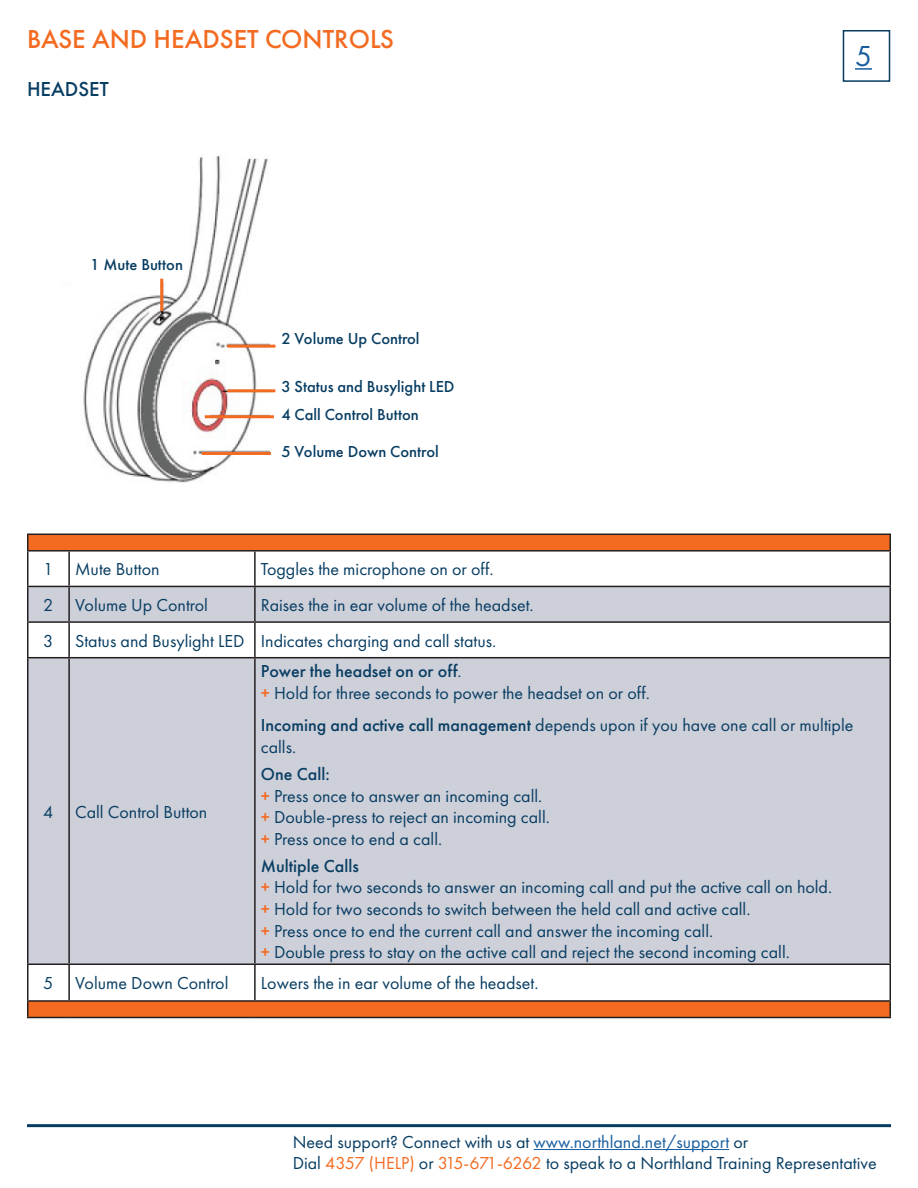
<style>
.page{position:relative;width:918px;height:1188px;background:#fff}
.page>*{position:absolute;margin:0;border:0;box-sizing:border-box;transform-origin:0 0}
.t1{font:30px "Futura PT";color:#175d9e}
.t2{font:500 27px "Futura PT";color:#f36b21}
.t3{font:500 21px "Futura PT";color:#083d62}
.t4{font:18px/21.6px "Futura PT";color:#083d62}
.t5{font:500 18px "Futura PT";color:#083d62}
.Body_Text__Bullets{font:500 16.5px "Futura PT";color:#083d62}
.s1{font-weight:400}
.s2{font-weight:500;color:#f36b21}
.s3{font-weight:500}
.s4{color:#175d9e}
.s5{color:#f36b21}
</style>
<div class="page">
<hr style="left:27px;top:1124px;width:864px;height:3px;background:#083d62">
<hr style="left:534px;top:1149px;width:195px;height:1px;background:#175d9e">
<div style="left:843px;top:30px;width:47px;height:52px;border:2px solid #083b60"></div>
<svg style="left:855px;top:68px;width:17px;height:2px"></svg>
<img style="left:83px;top:155px;width:186px;height:328px">
<div style="left:51px;top:257px;width:132px;height:24px;background:#fff"></div>
<hr style="left:227px;top:345px;width:48px;height:3px;background:#f36b21">
<hr style="left:227px;top:389px;width:48px;height:3px;background:#f36b21">
<hr style="left:205px;top:415px;width:69px;height:3px;background:#f36b21">
<hr style="left:202px;top:452px;width:69px;height:3px;background:#f36b21">
<hr style="left:160px;top:279px;width:3px;height:32px;background:#f36b21">
<svg style="left:28px;top:535px;width:862px;height:482px"></svg>
<svg style="left:28px;top:587px;width:862px;height:377px;background:#d0d2db"></svg>
<hr style="left:27px;top:534px;width:42px;height:1px;background:#231f20">
<svg style="left:27px;top:535px;width:1px;height:15px"></svg>
<hr style="left:69px;top:534px;width:186px;height:1px;background:#231f20">
<hr style="left:255px;top:534px;width:636px;height:1px;background:#231f20">
<svg style="left:890px;top:535px;width:1px;height:15px"></svg>
<hr style="left:27px;top:550px;width:42px;height:2px;background:#231f20">
<hr style="left:27px;top:552px;width:1px;height:34px;background:#231f20">
<hr style="left:69px;top:550px;width:186px;height:2px;background:#231f20">
<hr style="left:68px;top:552px;width:2px;height:34px;background:#231f20">
<hr style="left:255px;top:550px;width:636px;height:2px;background:#231f20">
<hr style="left:254px;top:552px;width:2px;height:34px;background:#231f20">
<hr style="left:890px;top:552px;width:1px;height:34px;background:#231f20">
<hr style="left:27px;top:586px;width:42px;height:1px;background:#231f20">
<hr style="left:27px;top:587px;width:1px;height:34px;background:#231f20">
<hr style="left:69px;top:586px;width:186px;height:1px;background:#231f20">
<hr style="left:68px;top:587px;width:2px;height:34px;background:#231f20">
<hr style="left:255px;top:586px;width:636px;height:1px;background:#231f20">
<hr style="left:254px;top:587px;width:2px;height:34px;background:#231f20">
<hr style="left:890px;top:587px;width:1px;height:34px;background:#231f20">
<hr style="left:27px;top:621px;width:42px;height:2px;background:#231f20">
<hr style="left:27px;top:623px;width:1px;height:34px;background:#231f20">
<hr style="left:69px;top:621px;width:186px;height:2px;background:#231f20">
<hr style="left:68px;top:623px;width:2px;height:34px;background:#231f20">
<hr style="left:255px;top:621px;width:636px;height:2px;background:#231f20">
<hr style="left:254px;top:623px;width:2px;height:34px;background:#231f20">
<hr style="left:890px;top:623px;width:1px;height:34px;background:#231f20">
<hr style="left:27px;top:657px;width:42px;height:1px;background:#231f20">
<hr style="left:27px;top:658px;width:1px;height:306px;background:#231f20">
<hr style="left:69px;top:657px;width:186px;height:1px;background:#231f20">
<hr style="left:68px;top:658px;width:2px;height:306px;background:#231f20">
<hr style="left:255px;top:657px;width:636px;height:1px;background:#231f20">
<hr style="left:254px;top:658px;width:2px;height:306px;background:#231f20">
<hr style="left:890px;top:658px;width:1px;height:306px;background:#231f20">
<hr style="left:27px;top:964px;width:42px;height:1px;background:#231f20">
<hr style="left:27px;top:965px;width:1px;height:35px;background:#231f20">
<hr style="left:69px;top:964px;width:186px;height:1px;background:#231f20">
<hr style="left:68px;top:965px;width:2px;height:35px;background:#231f20">
<hr style="left:255px;top:964px;width:636px;height:1px;background:#231f20">
<hr style="left:254px;top:965px;width:2px;height:35px;background:#231f20">
<hr style="left:890px;top:965px;width:1px;height:35px;background:#231f20">
<hr style="left:27px;top:1000px;width:42px;height:2px;background:#231f20">
<svg style="left:27px;top:1002px;width:1px;height:15px"></svg>
<hr style="left:69px;top:1000px;width:186px;height:2px;background:#231f20">
<hr style="left:255px;top:1000px;width:636px;height:2px;background:#231f20">
<svg style="left:890px;top:1002px;width:1px;height:15px"></svg>
<hr style="left:27px;top:1017px;width:42px;height:1px;background:#231f20">
<hr style="left:69px;top:1017px;width:186px;height:1px;background:#231f20">
<hr style="left:255px;top:1017px;width:636px;height:1px;background:#231f20">
<p class="t2" style="left:27px;top:22px;width:369px">BASE AND HEADSET CONTROLS</p>
<p class="t3" style="left:27px;top:76px;width:83px">HEADSET</p>
<p class="Body_Text__Bullets" style="left:90px;top:254px;width:94px">1 Mute Button</p>
<p class="Body_Text__Bullets" style="left:281px;top:328px;width:140px">2 Volume Up Control</p>
<p class="Body_Text__Bullets" style="left:281px;top:376px;width:175px">3 Status and Busylight LED</p>
<p class="Body_Text__Bullets" style="left:281px;top:404px;width:139px">4 Call Control Button</p>
<p class="Body_Text__Bullets" style="left:281px;top:441px;width:159px">5 Volume Down Control</p>
<p class="t4" style="left:43px;top:559px;width:12px">1</p>
<p class="t4" style="left:75px;top:559px;width:86px">Mute Button</p>
<p class="t4" style="left:261px;top:559px;width:234px">Toggles the microphone on or off.</p>
<p class="t4" style="left:43px;top:594px;width:12px">2</p>
<p class="t4" style="left:75px;top:594px;width:134px">Volume Up Control</p>
<p class="t4" style="left:261px;top:594px;width:274px">Raises the in ear volume of the headset.</p>
<p class="t4" style="left:43px;top:630px;width:12px">3</p>
<p class="t4" style="left:75px;top:630px;width:171px">Status and Busylight LED</p>
<p class="t4" style="left:261px;top:630px;width:237px">Indicates charging and call status.</p>
<p class="t1" style="left:855px;top:38px;width:19px">5</p>
<p class="t4" style="left:43px;top:801px;width:12px">4</p>
<p class="t4" style="left:75px;top:801px;width:134px">Call Control Button</p>
<p class="t5" style="left:261px;top:661px;width:202px">Power the headset on or off<span class="s1">.</span></p>
<p class="t4" style="left:261px;top:682px;width:391px"><span class="s2">+</span> Hold for three seconds to power the headset on or off.</p>
<p class="t4" style="left:261px;top:715px;width:594px"><span class="s3">Incoming and active call management</span> depends upon if you have one call or multiple calls.</p>
<p class="t5" style="left:261px;top:763px;width:70px">One Call:</p>
<p class="t4" style="left:261px;top:785px;width:283px"><span class="s2">+</span> Press once to answer an incoming call.</p>
<p class="t4" style="left:261px;top:806px;width:290px"><span class="s2">+</span> Double-press to reject an incoming call.</p>
<p class="t4" style="left:261px;top:828px;width:183px"><span class="s2">+</span> Press once to end a call.</p>
<p class="t5" style="left:261px;top:855px;width:99px">Multiple Calls</p>
<p class="t4" style="left:261px;top:877px;width:573px"><span class="s2">+</span> Hold for two seconds to answer an incoming call and put the active call on hold.</p>
<p class="t4" style="left:261px;top:898px;width:491px"><span class="s2">+</span> Hold for two seconds to switch between the held call and active call.</p>
<p class="t4" style="left:261px;top:920px;width:454px"><span class="s2">+</span> Press once to end the current call and answer the incoming call.</p>
<p class="t4" style="left:261px;top:941px;width:531px"><span class="s2">+</span> Double press to stay on the active call and reject the second incoming call.</p>
<p class="t4" style="left:43px;top:973px;width:12px">5</p>
<p class="t4" style="left:75px;top:973px;width:155px">Volume Down Control</p>
<p class="t4" style="left:261px;top:973px;width:279px">Lowers the in ear volume of the headset.</p>
<p class="t4" style="left:293px;top:1131px;width:457px">Need support? Connect with us at <span class="s4">www.northland.net/support</span> or</p>
<p class="t4" style="left:293px;top:1152px;width:586px">Dial <span class="s5">4357 (HELP)</span> or <span class="s5">315-671-6262</span> to speak to a Northland Training Representative</p>
</div>
